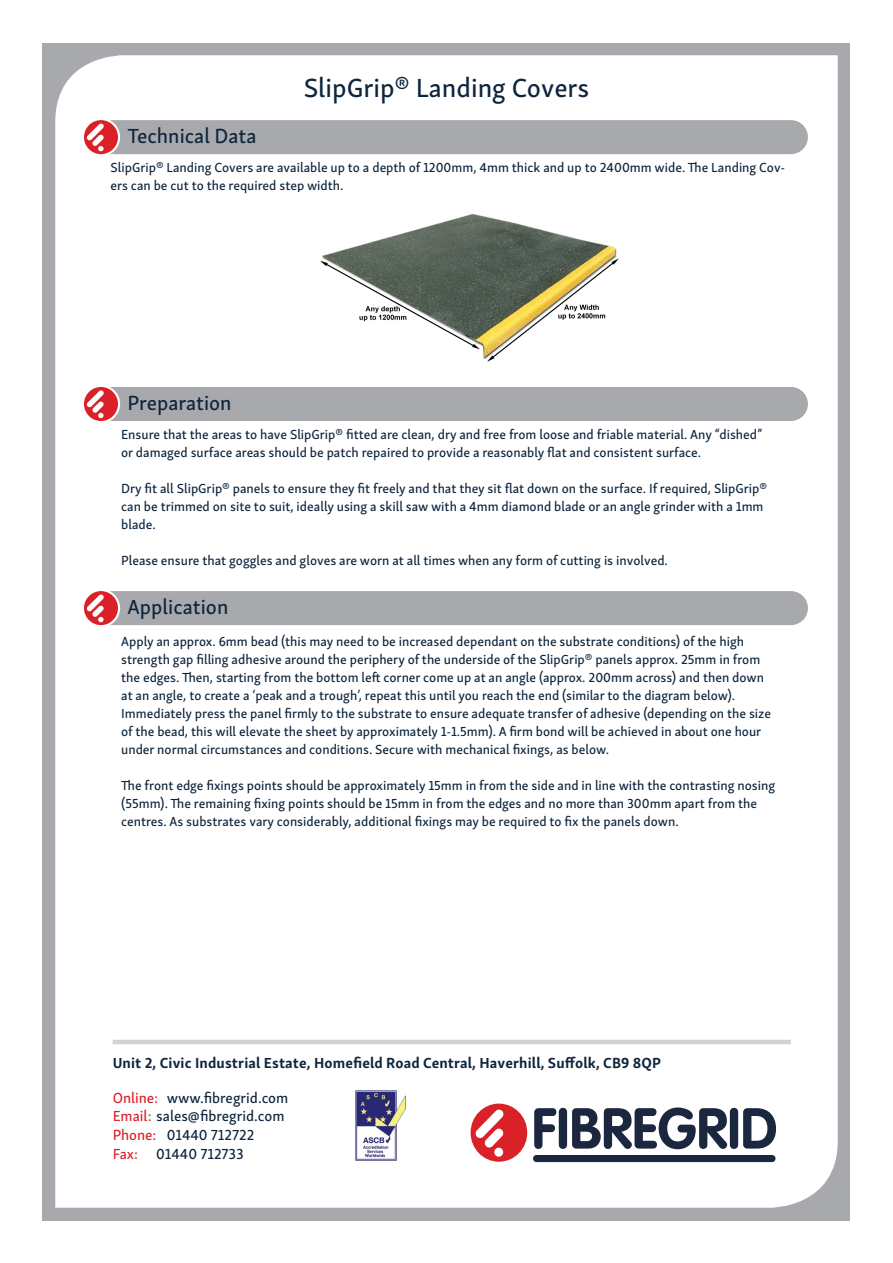
<style>
.page{position:relative;width:893px;height:1263px;background:#fff}
.page>*{position:absolute;margin:0;border:0;box-sizing:border-box;transform-origin:0 0}
.t1{font:27px "Skolar Sans Latn Me";color:#0d253d}
.t2{font:21px "Skolar Sans Latn Me";color:#0d253d}
.t3{font:15px "Skolar Sans Latn Me";color:#0d253d}
.t4{font:700 15px "Skolar Sans Latn";letter-spacing:.01em;color:#0d253d}
.t5{font:13.5px/18px "Skolar Sans Latn Me";color:#0d253d}
.s1{color:#da2128}
</style>
<div class="page">
<div style="left:43px;top:43px;width:807px;height:1177px;background:#a8a9ad"></div>
<div style="left:55px;top:55px;width:783px;height:1153px;background:#fff"></div>
<svg style="left:82px;top:118px;width:38px;height:38px"></svg>
<svg style="left:84px;top:120px;width:34px;height:34px"></svg>
<svg style="left:87px;top:120px;width:721px;height:34px"></svg>
<div style="left:82px;top:385px;width:38px;height:38px;background:#fff;border-radius:50%"></div>
<svg style="left:84px;top:387px;width:34px;height:34px"></svg>
<svg style="left:87px;top:387px;width:721px;height:34px"></svg>
<svg style="left:82px;top:589px;width:38px;height:38px"></svg>
<svg style="left:84px;top:591px;width:34px;height:34px"></svg>
<svg style="left:87px;top:591px;width:721px;height:34px"></svg>
<hr style="left:113px;top:1040px;width:678px;height:4px;background:#d1d2d4">
<img style="left:355px;top:1090px;width:51px;height:70px">
<img style="left:285px;top:192px;width:337px;height:185px">
<svg style="left:534px;top:1108px;width:22px;height:41px"></svg>
<div style="left:559px;top:1108px;width:8px;height:41px;background:#1b273e;border-radius:4px"></div>
<svg style="left:572px;top:1107px;width:155px;height:42px;background:#767e8b"></svg>
<div style="left:730px;top:1108px;width:8px;height:41px;background:#1b273e;border-radius:4px"></div>
<svg style="left:743px;top:1108px;width:33px;height:40px"></svg>
<div style="left:471px;top:1103px;width:56px;height:59px;background:#da2128;border-radius:50%"></div>
<svg style="left:475px;top:1109px;width:29px;height:38px"></svg>
<div style="left:494px;top:1148px;width:9px;height:9px;background:#fff;border-radius:50%"></div>
<div style="left:533px;top:1155px;width:242px;height:7px;background:#1b273e;border-radius:3px"></div>
<p class="t2" style="left:128px;top:120px;width:130px">Technical Data</p>
<p class="t1" style="left:304px;top:67px;width:287px">SlipGrip® Landing Covers</p>
<p class="t5" style="left:111px;top:157px;width:676px">SlipGrip® Landing Covers are available up to a depth of 1200mm, 4mm thick and up to 2400mm wide. The Landing Cov&shy;ers can be cut to the required step width.</p>
<p class="t2" style="left:128px;top:387px;width:106px">Preparation</p>
<p class="t5" style="left:121px;top:424px;width:643px">Ensure that the areas to have SlipGrip® fitted are clean, dry and free from loose and friable material. Any “dished” or damaged surface areas should be patch repaired to provide a reasonably flat and consistent surface.</p>
<p class="t5" style="left:121px;top:478px;width:647px">Dry fit all SlipGrip® panels to ensure they fit freely and that they sit flat down on the surface. If required, SlipGrip® can be trimmed on site to suit, ideally using a skill saw with a 4mm diamond blade or an angle grinder with a 1mm blade.</p>
<p class="t5" style="left:121px;top:550px;width:548px">Please ensure that goggles and gloves are worn at all times when any form of cutting is involved.</p>
<p class="t2" style="left:128px;top:591px;width:102px">Application</p>
<p class="t5" style="left:121px;top:631px;width:651px">Apply an approx. 6mm bead (this may need to be increased dependant on the substrate conditions) of the high strength gap filling adhesive around the periphery of the underside of the SlipGrip® panels approx. 25mm in from the edges. Then, starting from the bottom left corner come up at an angle (approx. 200mm across) and then down at an angle, to create a ‘peak and a trough’, repeat this until you reach the end (similar to the diagram below).<br>Immediately press the panel firmly to the substrate to ensure adequate transfer of adhesive (depending on the size of the bead, this will elevate the sheet by approximately 1-1.5mm). A firm bond will be achieved in about one hour under normal circumstances and conditions. Secure with mechanical fixings, as below.</p>
<p class="t5" style="left:121px;top:775px;width:655px">The front edge fixings points should be approximately 15mm in from the side and in line with the contrasting nosing (55mm). The remaining fixing points should be 15mm in from the edges and no more than 300mm apart from the centres. As substrates vary considerably, additional fixings may be required to fix the panels down.</p>
<p class="t4" style="left:113px;top:1050px;width:550px">Unit 2, Civic Industrial Estate, Homefield Road Central, Haverhill, Suffolk, CB9 8QP</p>
<p class="t3" style="left:113px;top:1086px;width:177px"><span class="s1">Online:</span> www.fibregrid.com</p>
<p class="t3" style="left:113px;top:1105px;width:173px"><span class="s1">Email:</span> sales@fibregrid.com</p>
<p class="t3" style="left:113px;top:1123px;width:143px"><span class="s1">Phone:</span> 01440 712722</p>
<p class="t3" style="left:113px;top:1142px;width:133px"><span class="s1">Fax:</span> 01440 712733</p>
</div>
